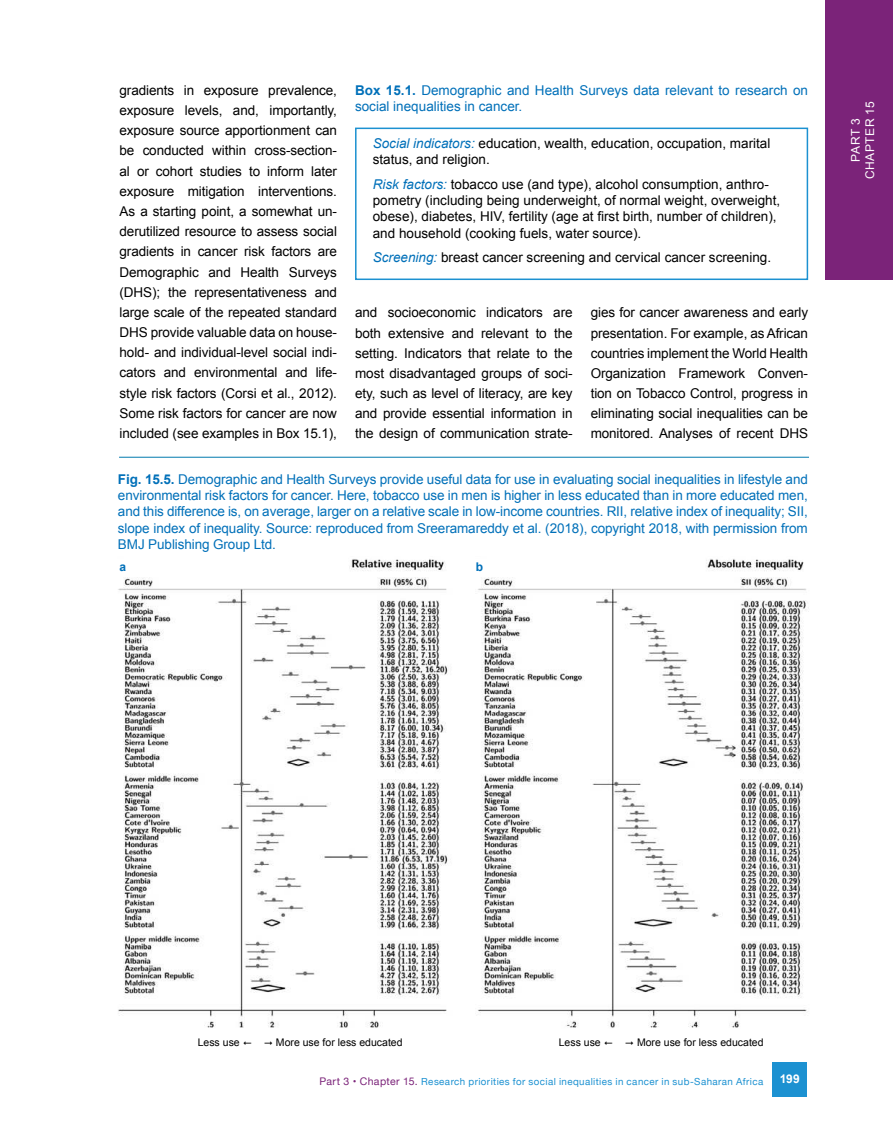
<style>
.page{position:relative;width:893px;height:1127px;background:#fff}
.page>*{position:absolute;margin:0;border:0;box-sizing:border-box;transform-origin:0 0}
.t1{font:13.5px/20.2px "Arial";color:#000;text-align:justify}
.t2{font:13.5px/16.2px "Arial";color:#0070b9;text-align:justify}
.t3{font:12px/14.4px "Arial";letter-spacing:.04em;color:#fff;text-align:center}
.t4{font:700 12px "Arial";color:#fff}
.t5{font:700 12px "Arial";color:#0070b9}
.t6{font:10.5px "Arial";color:#000}
.t7{font:9.75px "Helvetica Neue";letter-spacing:.045em;color:#1c91d1}
.s1{font-weight:700}
.s2{font-style:italic;color:#0070b9}
.s3{font-size:10.5px;color:#7b2379}
</style>
<div class="page">
<div style="left:773px;top:1062px;width:34px;height:34px;background:#1c91d1"></div>
<hr style="left:119px;top:457px;width:690px;height:1px;background:#0079ad">
<img style="left:118px;top:559px;width:691px;height:469px">
<div style="left:355px;top:128px;width:453px;height:152px;border:2px solid #1c91d1"></div>
<div style="left:100px;top:560px;width:33px;height:14px;background:#fff"></div>
<div style="left:464px;top:560px;width:34px;height:14px;background:#fff"></div>
<div style="left:825px;top:0;width:68px;height:280px;background:#7b2379"></div>
<p class="t2" style="left:355px;top:83px;width:455px"><span class="s1">Box 15.1.</span> Demographic and Health Surveys data relevant to research on social inequalities in cancer.</p>
<p class="t1" style="left:373px;top:136px;width:399px;line-height:16.2px"><span class="s2">Social indicators:</span> education, wealth, education, occupation, marital status, and religion.</p>
<p class="t1" style="left:373px;top:177px;width:409px;line-height:16.2px;text-align:left"><span class="s2">Risk factors:</span> tobacco use (and type), alcohol consumption, anthro&shy;pometry (including being underweight, of normal weight, overweight, obese), diabetes, HIV, fertility (age at first birth, number of children), and household (cooking fuels, water source).</p>
<p class="t1" style="left:373px;top:249px;width:400px"><span class="s2">Screening:</span> breast cancer screening and cervical cancer screening.</p>
<p class="t1" style="left:120px;top:81px;width:219px">gradients in exposure prevalence, exposure levels, and, importantly, exposure source apportionment can be conducted within cross-section&shy;al or cohort studies to inform later exposure mitigation interventions.<br>As a starting point, a somewhat un&shy;derutilized resource to assess social gradients in cancer risk factors are Demographic and Health Surveys (DHS); the representativeness and large scale of the repeated standard DHS provide valuable data on house&shy;hold- and individual-level social indi&shy;cators and environmental and life&shy;style risk factors (Corsi et al., 2012).<br>Some risk factors for cancer are now included (see examples in Box 15.1),</p>
<p class="t1" style="left:355px;top:304px;width:219px">and socioeconomic indicators are both extensive and relevant to the setting. Indicators that relate to the most disadvantaged groups of soci&shy;ety, such as level of literacy, are key and provide essential information in the design of communication strate-</p>
<p class="t1" style="left:591px;top:304px;width:219px">gies for cancer awareness and early presentation. For example, as African countries implement the World Health Organization Framework Conven&shy;tion on Tobacco Control, progress in eliminating social inequalities can be monitored. Analyses of recent DHS</p>
<p class="t2" style="left:118px;top:472px;width:691px"><span class="s1">Fig. 15.5.</span> Demographic and Health Surveys provide useful data for use in evaluating social inequalities in lifestyle and environmental risk factors for cancer. Here, tobacco use in men is higher in less educated than in more educated men, and this difference is, on average, larger on a relative scale in low-income countries. RII, relative index of inequality; SII, slope index of inequality. Source: reproduced from Sreeramareddy et al. (2018), copyright 2018, with permission from BMJ Publishing Group Ltd.</p>
<p class="t5" style="left:120px;top:562px;width:8px">a</p>
<p class="t5" style="left:476px;top:562px;width:9px">b</p>
<p class="t3" style="left:849px;top:179px;width:79px;rotate:-90deg">PART 3<br>CHAPTER 15</p>
<p class="t6" style="left:198px;top:1038px;width:44px">Less use</p>
<p class="t6" style="left:276px;top:1038px;width:128px">More use for less educated</p>
<p class="t6" style="left:559px;top:1038px;width:44px">Less use</p>
<p class="t6" style="left:637px;top:1038px;width:128px">More use for less educated</p>
<p class="t7" style="left:319px;top:1074px;width:445px"><span class="s3">Part 3 • Chapter 15.</span> Research priorities for social inequalities in cancer in sub-Saharan Africa</p>
<p class="t4" style="left:780px;top:1074px;width:22px">199</p>
</div>
